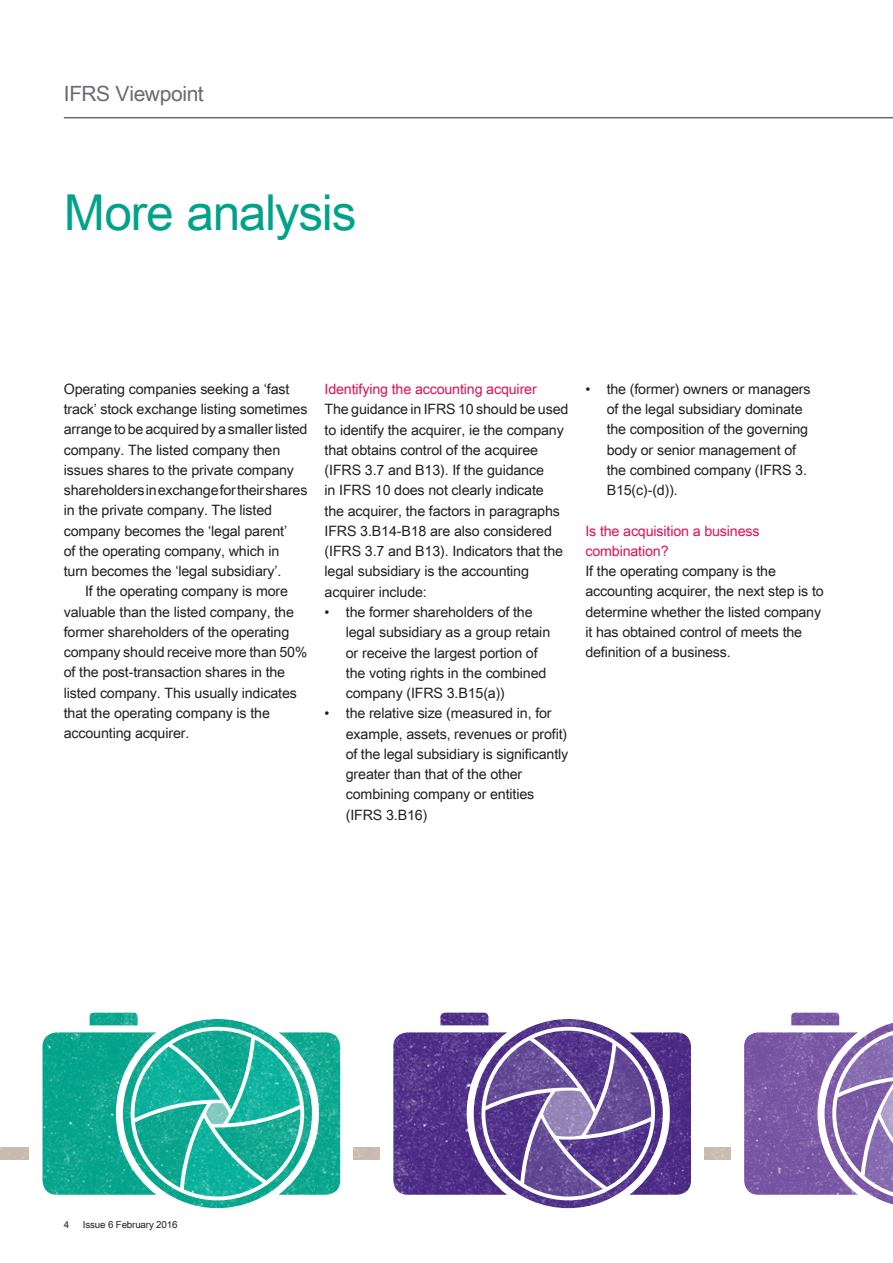
<style>
.page{position:relative;width:893px;height:1263px;background:#fff}
.page>*{position:absolute;margin:0;border:0;box-sizing:border-box;transform-origin:0 0}
.t1{font:49.5px "Arial Unicode MS";letter-spacing:-.025em;color:#00a38a}
.t2{font:21px "Arial Unicode MS";letter-spacing:-.02em;color:#696b73}
._9_5pt_Text{font:14.25px/20.2px "Arial Unicode MS";letter-spacing:-.01em;color:#231f20}
._9_5pt_Text-2{font:14.25px/20.2px "Arial Unicode MS";letter-spacing:-.01em;color:#de1154}
.Q_Page_number{font:9.75px "Arial Unicode MS";letter-spacing:-.015em;color:#231f20}
</style>
<div class="page">
<img style="left:0;top:117px;width:893px;height:1092px">
<hr style="left:64px;top:117px;width:829px;height:1px;background:#696b73">
<p class="t2" style="left:64px;top:79px;width:142px">IFRS Viewpoint</p>
<p class="t1" style="left:64px;top:177px;width:294px">More analysis</p>
<p class="_9_5pt_Text" style="left:64px;top:378px;width:245px">Operating companies seeking a ‘fast track’ stock exchange listing sometimes arrange to be acquired by a smaller listed company. The listed company then issues shares to the private company shareholders in exchange for their shares in the private company. The listed company becomes the ‘legal parent’<br>of the operating company, which in<br>turn becomes the ‘legal subsidiary’.</p>
<p class="_9_5pt_Text" style="left:64px;top:581px;width:245px;text-indent:21px">If the operating company is more valuable than the listed company, the former shareholders of the operating company should receive more than 50% of the post-transaction shares in the listed company. This usually indicates that the operating company is the accounting acquirer.</p>
<p class="_9_5pt_Text-2" style="left:325px;top:379px;width:214px">Identifying the accounting acquirer</p>
<p class="_9_5pt_Text" style="left:325px;top:399px;width:245px">The guidance in IFRS 10 should be used to identify the acquirer, ie the company that obtains control of the acquiree (IFRS 3.7 and B13). If the guidance<br>in IFRS 10 does not clearly indicate<br>the acquirer, the factors in paragraphs IFRS 3.B14-B18 are also considered (IFRS 3.7 and B13). Indicators that the legal subsidiary is the accounting acquirer include:</p>
<p class="_9_5pt_Text" style="left:346px;top:601px;width:206px;text-indent:-21px">• the former shareholders of the legal subsidiary as a group retain or receive the largest portion of the voting rights in the combined company (IFRS 3.B15(a))</p>
<p class="_9_5pt_Text" style="left:346px;top:703px;width:224px;text-indent:-21px">• the relative size (measured in, for example, assets, revenues or profit) of the legal subsidiary is significantly greater than that of the other combining company or entities (IFRS 3.B16)</p>
<p class="_9_5pt_Text" style="left:607px;top:378px;width:205px;text-indent:-21px">• the (former) owners or managers of the legal subsidiary dominate the composition of the governing body or senior management of the combined company (IFRS 3.<br>B15(c)-(d)).</p>
<p class="_9_5pt_Text-2" style="left:585px;top:520px;width:176px">Is the acquisition a business combination?</p>
<p class="_9_5pt_Text" style="left:585px;top:561px;width:240px">If the operating company is the accounting acquirer, the next step is to determine whether the listed company it has obtained control of meets the definition of a business.</p>
<p class="Q_Page_number" style="left:64px;top:1218px;width:7px">4</p>
<p class="Q_Page_number" style="left:83px;top:1218px;width:96px">Issue 6 February 2016</p>
</div>
